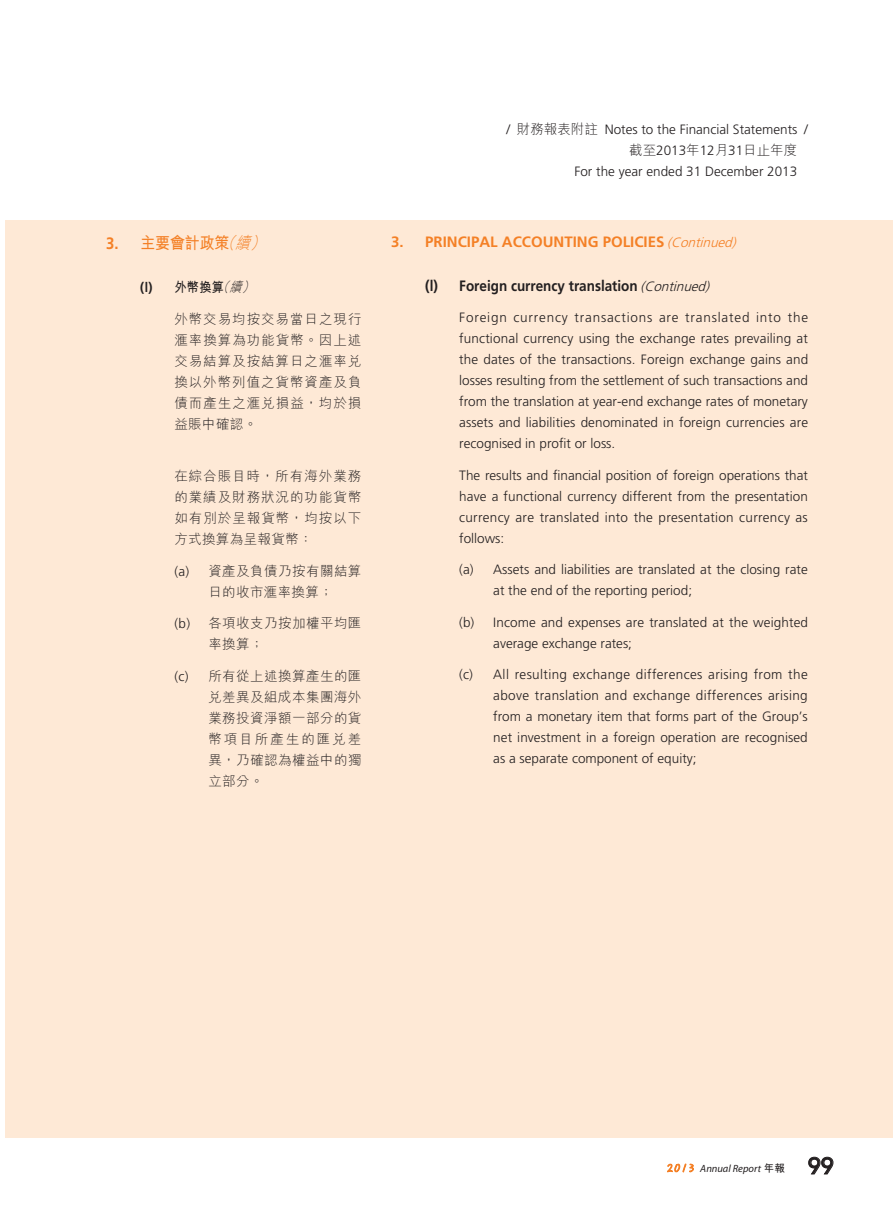
<style>
.page{position:relative;width:893px;height:1212px;background:#fff}
.page>*{position:absolute;margin:0;border:0;box-sizing:border-box;transform-origin:0 0}
._8__標題-C{font:700 16.5px "M Hei HK";color:#f48026;scale:.9 1}
._3__標題{font:700 15px "Frutiger LT Std";color:#f48026}
._4__副標題{font:700 15px "Frutiger LT Std";color:#231f20;scale:.9 1}
._1__內文{font:300 13.5px/21px "Frutiger LT Std";color:#231f20;text-align:justify}
._6__內文-C{font:300 13.5px/21px "M Hei HK";letter-spacing:.07em;color:#231f20;text-align:justify}
._6__內文-C-2{font:300 13.5px/21px "M Hei HK";letter-spacing:.035em;color:#231f20;text-align:center}
._9__副標題-C{font:700 13.5px "M Hei HK";color:#231f20;scale:.9 1}
.t1{font:italic 10.5px "Myriad Pro";color:#231f20}
.s1{font-family:"Frutiger LT Std"}
.s2{font-weight:300;font-style:italic}
.s3{font-family:"M Hei HK"}
.s4{font-weight:300;font-style:italic;font-size:13.5px}
.s5{font-family:"M Banquet PHK";font-weight:500;font-style:normal;font-size:15px;color:#f48026}
.s6{font-family:"M Hei HK";font-weight:700;font-style:normal}
.s7{font-family:"Avenir LT Std";font-weight:500;font-style:normal;font-size:23.25px}
</style>
<div class="page">
<div style="left:5px;top:220px;width:888px;height:917px;background:#fee9d6"></div>
<svg style="left:667px;top:1163px;width:27px;height:10px"></svg>
<svg style="left:808px;top:1157px;width:25px;height:17px"></svg>
<p class="_8__標題-C" style="left:106px;top:231px;width:183px"><span class="s1">3.</span> 主要會計政策<span class="s2">（續）</span></p>
<p class="_9__副標題-C" style="left:140px;top:277px;width:132px"><span class="s1">(l)</span> 外幣換算<span class="s2">（續）</span></p>
<p class="_6__內文-C" style="left:174px;top:308px;width:189px">外幣交易均按交易當日之現行滙率換算為功能貨幣。因上述交易結算及按結算日之滙率兌換以外幣列值之貨幣資產及負債而產生之滙兌損益，均於損益賬中確認。</p>
<p class="_6__內文-C" style="left:174px;top:465px;width:189px">在綜合賬目時，所有海外業務的業績及財務狀況的功能貨幣如有別於呈報貨幣，均按以下方式換算為呈報貨幣：</p>
<p class="_6__內文-C-2" style="left:174px;top:560px;width:189px"><span class="s1">(a)</span> 資產及負債乃按有關結算日的收市滙率換算；</p>
<p class="_6__內文-C-2" style="left:208px;top:612px;width:155px;text-align:left;text-indent:-34px"><span class="s1">(b)</span> 各項收支乃按加權平均匯率換算；</p>
<p class="_6__內文-C" style="left:208px;top:665px;width:155px;text-indent:-34px"><span class="s1">(c)</span> 所有從上述換算產生的匯兌差異及組成本集團海外業務投資淨額一部分的貨幣項目所產生的匯兌差異，乃確認為權益中的獨立部分。</p>
<p class="_1__內文" style="left:506px;top:119px;width:303px">/ <span class="s3">財務報表附註</span> Notes to the Financial Statements /</p>
<p class="_6__內文-C" style="left:629px;top:140px;width:170px">截至<span class="s1">2013</span>年<span class="s1">12</span>月<span class="s1">31</span>日止年度</p>
<p class="_1__內文" style="left:574px;top:161px;width:224px">For the year ended 31 December 2013</p>
<p class="_3__標題" style="left:391px;top:233px;width:350px">3. PRINCIPAL ACCOUNTING POLICIES <span class="s4">(Continued)</span></p>
<p class="_4__副標題" style="left:425px;top:277px;width:321px">(l) Foreign currency translation <span class="s4">(Continued)</span></p>
<p class="_1__內文" style="left:459px;top:307px;width:350px">Foreign currency transactions are translated into the functional currency using the exchange rates prevailing at the dates of the transactions. Foreign exchange gains and losses resulting from the settlement of such transactions and from the translation at year-end exchange rates of monetary assets and liabilities denominated in foreign currencies are recognised in profit or loss.</p>
<p class="_1__內文" style="left:459px;top:465px;width:350px">The results and financial position of foreign operations that have a functional currency different from the presentation currency are translated into the presentation currency as follows:</p>
<p class="_1__內文" style="left:493px;top:559px;width:316px;text-indent:-34px">(a) Assets and liabilities are translated at the closing rate at the end of the reporting period;</p>
<p class="_1__內文" style="left:493px;top:612px;width:316px;text-indent:-34px">(b) Income and expenses are translated at the weighted average exchange rates;</p>
<p class="_1__內文" style="left:493px;top:664px;width:316px;text-indent:-34px">(c) All resulting exchange differences arising from the above translation and exchange differences arising from a monetary item that forms part of the Group’s net investment in a foreign operation are recognised as a separate component of equity;</p>
<p class="t1" style="left:666px;top:1161px;width:169px"><span class="s5">2013</span> Annual Report <span class="s6">年報</span> <span class="s7">99</span></p>
</div>
